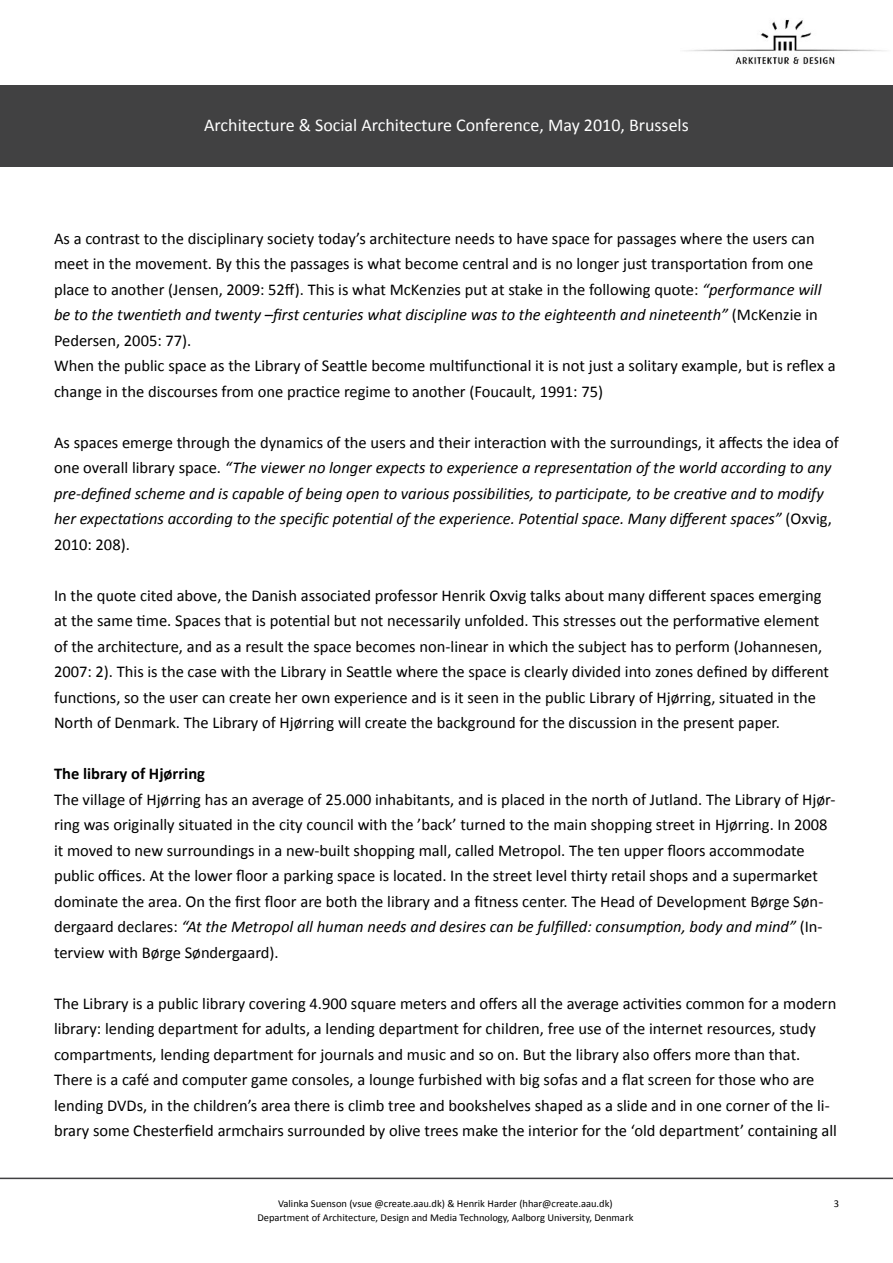
<style>
.page{position:relative;width:893px;height:1263px;background:#fff}
.page>*{position:absolute;margin:0;border:0;box-sizing:border-box;transform-origin:0 0}
.t1{font:18px "Calibri";color:#fff}
.t2{font:16.5px/25.5px "Calibri";color:#000}
.t3{font:italic 16.5px/25.5px "Calibri";color:#000}
.t4{font:700 16.5px "Calibri";color:#000}
.t5{font:10.5px/14.4px "Calibri";color:#000;text-align:center}
.s1{font-style:italic}
.s2{font-style:normal}
</style>
<div class="page">
<hr style="left:0;top:1177px;width:893px;height:2px;background:#414142">
<div style="left:0;top:85px;width:893px;height:81px;background:#414142"></div>
<img style="left:684px;top:19px;width:202px;height:46px">
<p class="t1" style="left:204px;top:114px;width:486px">Architecture &amp; Social Architecture Conference, May 2010, Brussels</p>
<p class="t2" style="left:54px;top:225px;width:783px">As a contrast to the disciplinary society today’s architecture needs to have space for passages where the users can meet in the movement. By this the passages is what become central and is no longer just transportation from one place to another (Jensen, 2009: 52ff). This is what McKenzies put at stake in the following quote: <span class="s1">“performance will be to the twentieth and twenty –first centuries what discipline was to the eighteenth and nineteenth”</span> (McKenzie in Pedersen, 2005: 77).<br>When the public space as the Library of Seattle become multifunctional it is not just a solitary example, but is reflex a change in the discourses from one practice regime to another (Foucault, 1991: 75)</p>
<p class="t3" style="left:54px;top:429px;width:786px"><span class="s2">As spaces emerge through the dynamics of the users and their interaction with the surroundings, it affects the idea of one overall library space.</span> “The viewer no longer expects to experience a representation of the world according to any pre-defined scheme and is capable of being open to various possibilities, to participate, to be creative and to modify her expectations according to the specific potential of the experience. Potential space. Many different spaces” <span class="s2">(Oxvig, 2010: 208).</span></p>
<p class="t2" style="left:54px;top:582px;width:777px">In the quote cited above, the Danish associated professor Henrik Oxvig talks about many different spaces emerging at the same time. Spaces that is potential but not necessarily unfolded. This stresses out the performative element of the architecture, and as a result the space becomes non-linear in which the subject has to perform (Johannesen, 2007: 2). This is the case with the Library in Seattle where the space is clearly divided into zones defined by different functions, so the user can create her own experience and is it seen in the public Library of Hjørring, situated in the North of Denmark. The Library of Hjørring will create the background for the discussion in the present paper.</p>
<p class="t4" style="left:54px;top:763px;width:153px">The library of Hjørring</p>
<p class="t2" style="left:54px;top:786px;width:783px">The village of Hjørring has an average of 25.000 inhabitants, and is placed in the north of Jutland. The Library of Hjør&shy;ring was originally situated in the city council with the ’back’ turned to the main shopping street in Hjørring. In 2008 it moved to new surroundings in a new-built shopping mall, called Metropol. The ten upper floors accommodate public offices. At the lower floor a parking space is located. In the street level thirty retail shops and a supermarket dominate the area. On the first floor are both the library and a fitness center. The Head of Development Børge Søn&shy;dergaard declares: <span class="s1">“At the Metropol all human needs and desires can be fulfilled: consumption, body and mind”</span> (In&shy;terview with Børge Søndergaard).</p>
<p class="t2" style="left:54px;top:990px;width:784px">The Library is a public library covering 4.900 square meters and offers all the average activities common for a modern library: lending department for adults, a lending department for children, free use of the internet resources, study compartments, lending department for journals and music and so on. But the library also offers more than that.<br>There is a café and computer game consoles, a lounge furbished with big sofas and a flat screen for those who are lending DVDs, in the children’s area there is climb tree and bookshelves shaped as a slide and in one corner of the li&shy;brary some Chesterfield armchairs surrounded by olive trees make the interior for the ‘old department’ containing all</p>
<p class="t5" style="left:257px;top:1196px;width:378px">Valinka Suenson (vsue @create.aau.dk) &amp; Henrik Harder (hhar@create.aau.dk)<br>Department of Architecture, Design and Media Technology, Aalborg University, Denmark</p>
<p class="t5" style="left:834px;top:1196px;width:7px">3</p>
</div>
